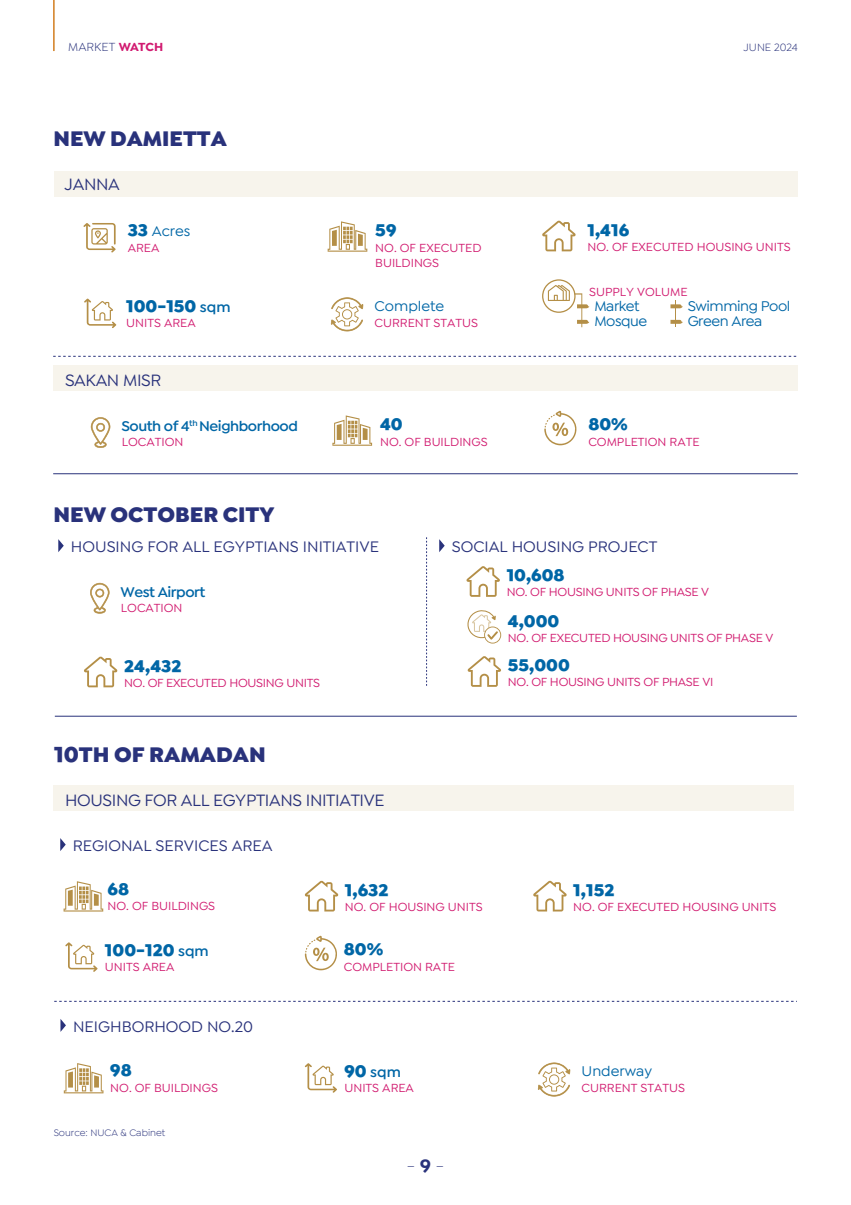
<style>
.page{position:relative;width:851px;height:1205px;background:#fff}
.page>*{position:absolute;margin:0;border:0;box-sizing:border-box;transform-origin:0 0}
.t1{font:900 22.5px "Isidora Sans";color:#29327b}
.t2{font:900 17.5px "Isidora Sans";color:#0066a6}
.t3{font:500 17.5px "Isidora Sans";letter-spacing:-.02em;color:#29327b}
.t4{font:500 16.25px "Isidora Sans";color:#29327b}
.t5{font:500 15px/15px "Isidora Sans";letter-spacing:-.03em;color:#0066a6}
.t6{font:600 15px "Isidora Sans";letter-spacing:-.03em;color:#0066a6}
.t7{font:500 15px "Isidora Sans";color:#0066a6}
.t8{font:500 12.5px/15px "Isidora Sans";color:#d11a6f}
.t9{font:500 12.5px "Isidora Sans";letter-spacing:-.02em;color:#d11a6f}
.t10{font:12.5px "Isidora Sans";letter-spacing:.005em;color:#29327b}
.t11{font:11.25px "Isidora Sans";color:#29327b}
.t12{font:10px "Isidora Sans";color:#29327b}
.s1{font-weight:700;color:#d11a70}
.s2{font-weight:900;font-size:17.5px}
.s3{font-weight:600;font-size:15px}
</style>
<div class="page">
<svg style="left:60px;top:1019px;width:6px;height:13px"></svg>
<svg style="left:64px;top:1063px;width:39px;height:30px"></svg>
<svg style="left:305px;top:1063px;width:32px;height:30px"></svg>
<svg style="left:60px;top:838px;width:6px;height:13px"></svg>
<div style="left:53px;top:785px;width:740px;height:26px;background:#f7f4ec"></div>
<svg style="left:305px;top:880px;width:33px;height:31px"></svg>
<svg style="left:533px;top:880px;width:33px;height:31px"></svg>
<svg style="left:64px;top:881px;width:39px;height:30px"></svg>
<svg style="left:65px;top:942px;width:33px;height:30px"></svg>
<svg style="left:305px;top:936px;width:32px;height:34px"></svg>
<svg style="left:426px;top:537px;width:1px;height:149px"></svg>
<div style="left:53px;top:365px;width:744px;height:26px;background:#f7f4ec"></div>
<svg style="left:53px;top:356px;width:744px;height:1px"></svg>
<hr style="left:53px;top:473px;width:744px;height:1px;background:#29327b">
<hr style="left:55px;top:716px;width:741px;height:1px;background:#29327b">
<svg style="left:54px;top:1001px;width:740px;height:1px"></svg>
<svg style="left:91px;top:417px;width:19px;height:31px"></svg>
<svg style="left:90px;top:583px;width:19px;height:31px"></svg>
<svg style="left:58px;top:539px;width:6px;height:13px"></svg>
<svg style="left:439px;top:539px;width:5px;height:13px"></svg>
<svg style="left:84px;top:656px;width:33px;height:31px"></svg>
<svg style="left:466px;top:566px;width:34px;height:31px"></svg>
<svg style="left:467px;top:656px;width:34px;height:31px"></svg>
<div style="left:54px;top:171px;width:743px;height:25px;background:#f7f4ec"></div>
<svg style="left:542px;top:220px;width:33px;height:31px"></svg>
<svg style="left:327px;top:221px;width:40px;height:31px"></svg>
<svg style="left:332px;top:415px;width:40px;height:31px"></svg>
<svg style="left:544px;top:411px;width:33px;height:34px"></svg>
<svg style="left:83px;top:223px;width:33px;height:30px"></svg>
<div style="left:542px;top:279px;width:33px;height:34px;border:1px solid #b48f47;border-radius:50%"></div>
<svg style="left:467px;top:610px;width:34px;height:33px"></svg>
<svg style="left:331px;top:297px;width:32px;height:34px"></svg>
<svg style="left:537px;top:1062px;width:33px;height:34px"></svg>
<svg style="left:84px;top:298px;width:32px;height:30px"></svg>
<svg style="left:548px;top:285px;width:41px;height:42px"></svg>
<svg style="left:670px;top:300px;width:12px;height:27px"></svg>
<hr style="left:53px;top:0;width:1px;height:51px;background:#e0872e">
<p class="t10" style="left:68px;top:40px;width:96px">MARKET <span class="s1">WATCH</span></p>
<h1 class="t1" style="left:53px;top:124px;width:175px">NEW DAMIETTA</h1>
<h2 class="t3" style="left:65px;top:174px;width:57px">JANNA</h2>
<p class="t11" style="left:743px;top:41px;width:56px">JUNE 2024</p>
<p class="t5" style="left:128px;top:223px;width:64px"><span class="s2">33</span> Acres</p>
<h2 class="t2" style="left:587px;top:219px;width:43px">1,416</h2>
<p class="t8" style="left:128px;top:240px;width:33px">AREA</p>
<h2 class="t2" style="left:375px;top:219px;width:23px">59</h2>
<p class="t8" style="left:375px;top:240px;width:108px">NO. OF EXECUTED<br>BUILDINGS</p>
<p class="t8" style="left:587px;top:239px;width:205px">NO. OF EXECUTED HOUSING UNITS</p>
<p class="t8" style="left:589px;top:284px;width:100px">SUPPLY VOLUME</p>
<p class="t5" style="left:594px;top:298px;width:54px">Market<br>Mosque</p>
<h2 class="t2" style="left:126px;top:295px;width:106px">100-150 <span class="s3">sqm</span></h2>
<p class="t5" style="left:687px;top:298px;width:104px">Swimming Pool<br>Green Area</p>
<p class="t7" style="left:374px;top:297px;width:71px">Complete</p>
<p class="t8" style="left:374px;top:315px;width:105px">CURRENT STATUS</p>
<p class="t8" style="left:126px;top:316px;width:71px">UNITS AREA</p>
<h2 class="t3" style="left:65px;top:370px;width:98px">SAKAN MISR</h2>
<p class="t6" style="left:121px;top:417px;width:178px">South of 4<sup>th</sup> Neighborhood</p>
<p class="t8" style="left:122px;top:434px;width:63px">LOCATION</p>
<h1 class="t1" style="left:53px;top:500px;width:223px">NEW OCTOBER CITY</h1>
<h2 class="t2" style="left:380px;top:413px;width:24px">40</h2>
<p class="t8" style="left:380px;top:434px;width:109px">NO. OF BUILDINGS</p>
<p class="t8" style="left:588px;top:435px;width:113px">COMPLETION RATE</p>
<h2 class="t2" style="left:588px;top:413px;width:41px">80%</h2>
<h3 class="t4" style="left:71px;top:537px;width:309px">HOUSING FOR ALL EGYPTIANS INITIATIVE</h3>
<h3 class="t4" style="left:452px;top:537px;width:207px">SOCIAL HOUSING PROJECT</h3>
<p class="t6" style="left:120px;top:583px;width:86px">West Airport</p>
<p class="t8" style="left:121px;top:600px;width:63px">LOCATION</p>
<h2 class="t2" style="left:124px;top:655px;width:59px">24,432</h2>
<p class="t9" style="left:124px;top:675px;width:197px">NO. OF EXECUTED HOUSING UNITS</p>
<h1 class="t1" style="left:54px;top:740px;width:213px">10TH OF RAMADAN</h1>
<h2 class="t3" style="left:65px;top:790px;width:321px">HOUSING FOR ALL EGYPTIANS INITIATIVE</h2>
<h3 class="t4" style="left:73px;top:836px;width:201px">REGIONAL SERVICES AREA</h3>
<h2 class="t2" style="left:506px;top:564px;width:59px">10,608</h2>
<p class="t9" style="left:506px;top:585px;width:204px">NO. OF HOUSING UNITS OF PHASE V</p>
<h2 class="t2" style="left:508px;top:610px;width:53px">4,000</h2>
<p class="t9" style="left:508px;top:630px;width:267px">NO. OF EXECUTED HOUSING UNITS OF PHASE V</p>
<h2 class="t2" style="left:508px;top:654px;width:63px">55,000</h2>
<p class="t9" style="left:508px;top:675px;width:207px">NO. OF HOUSING UNITS OF PHASE VI</p>
<h2 class="t2" style="left:108px;top:877px;width:23px">68</h2>
<h2 class="t2" style="left:573px;top:879px;width:43px">1,152</h2>
<p class="t8" style="left:108px;top:898px;width:109px">NO. OF BUILDINGS</p>
<h2 class="t2" style="left:345px;top:879px;width:45px">1,632</h2>
<p class="t8" style="left:573px;top:899px;width:205px">NO. OF EXECUTED HOUSING UNITS</p>
<p class="t8" style="left:345px;top:899px;width:139px">NO. OF HOUSING UNITS</p>
<h2 class="t2" style="left:105px;top:939px;width:105px">100-120 <span class="s3">sqm</span></h2>
<p class="t8" style="left:105px;top:959px;width:71px">UNITS AREA</p>
<h2 class="t2" style="left:344px;top:938px;width:41px">80%</h2>
<p class="t8" style="left:344px;top:960px;width:113px">COMPLETION RATE</p>
<h3 class="t4" style="left:73px;top:1017px;width:181px">NEIGHBORHOOD NO.20</h3>
<h2 class="t2" style="left:110px;top:1059px;width:23px">98</h2>
<p class="t8" style="left:110px;top:1080px;width:109px">NO. OF BUILDINGS</p>
<p class="t8" style="left:344px;top:1080px;width:71px">UNITS AREA</p>
<p class="t6" style="left:344px;top:1063px;width:58px"><span class="s2">90</span> sqm</p>
<p class="t12" style="left:54px;top:1127px;width:113px">Source: NUCA &amp; Cabinet</p>
<p class="t7" style="left:581px;top:1062px;width:72px">Underway</p>
<p class="t8" style="left:581px;top:1080px;width:105px">CURRENT STATUS</p>
</div>
